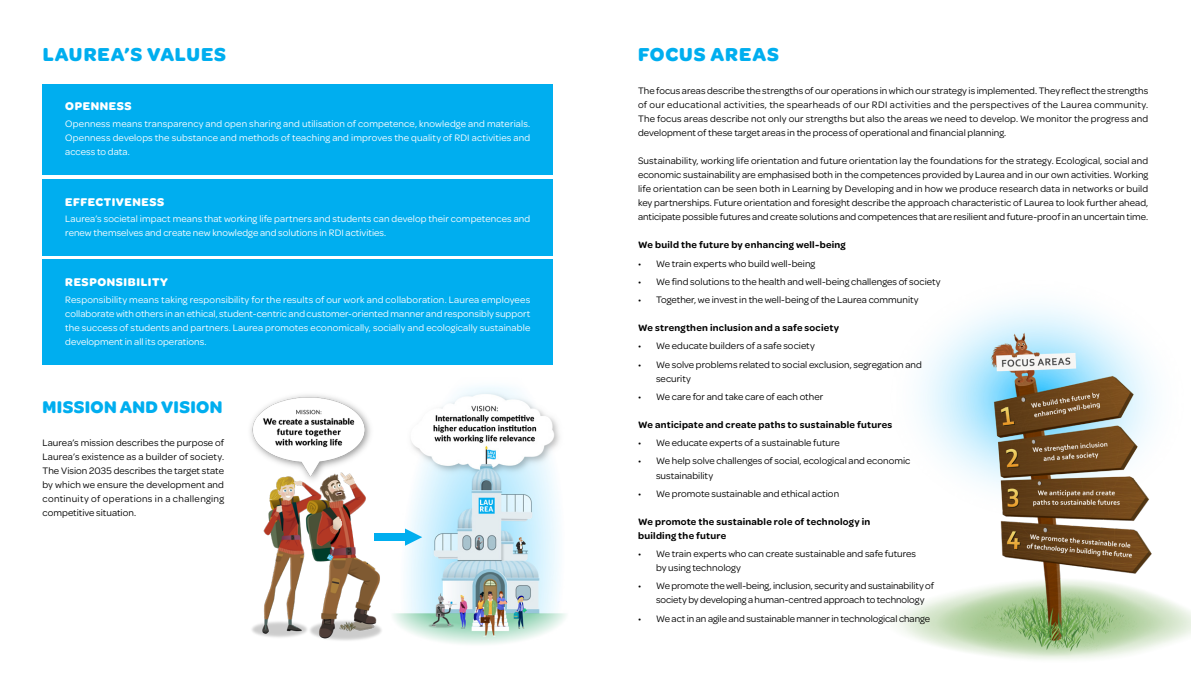
<style>
.page{position:relative;width:1191px;height:678px;background:#fff}
.page>*{position:absolute;margin:0;border:0;box-sizing:border-box;transform-origin:0 0}
.alaotsikko{font:20px "Omnes VF";letter-spacing:.05em;color:#00aeef}
.alaotsikko-2{font:18px "Omnes VF";letter-spacing:.02em;color:#00aeef}
.leipis{font:12px "Omnes VF";letter-spacing:.05em;color:#fff}
.leipis-2{font:10px/14px "Omnes VF";letter-spacing:.005em;color:#000}
.leipis-3{font:10px/14px "Omnes VF";letter-spacing:.01em;color:#fff;text-align:justify}
.leipis-4{font:600 10px/14px "Omnes";letter-spacing:.025em;color:#000}
</style>
<div class="page">
<img style="left:250px;top:395px;width:134px;height:246px">
<img style="left:384px;top:386px;width:182px;height:258px">
<div style="left:374px;top:533px;width:34px;height:7px;background:#00aeef"></div>
<svg style="left:405px;top:528px;width:17px;height:17px"></svg>
<div style="left:43px;top:85px;width:510px;height:90px;background:#00aeef"></div>
<div style="left:43px;top:179px;width:510px;height:76px;background:#00aeef"></div>
<div style="left:43px;top:259px;width:510px;height:106px;background:#00aeef"></div>
<img style="left:894px;top:304px;width:297px;height:356px">
<h2 class="alaotsikko" style="left:43px;top:41px;width:185px">LAUREA’S VALUES</h2>
<p class="leipis" style="left:65px;top:98px;width:68px">OPENNESS</p>
<p class="leipis-3" style="left:65px;top:116px;width:466px">Openness means transparency and open sharing and utilisation of competence, knowledge and materials.<br>Openness develops the substance and methods of teaching and improves the quality of RDI activities and access to data.</p>
<p class="leipis" style="left:65px;top:193px;width:100px">EFFECTIVENESS</p>
<p class="leipis-3" style="left:65px;top:211px;width:466px">Laurea’s societal impact means that working life partners and students can develop their competences and renew themselves and create new knowledge and solutions in RDI activities.</p>
<p class="leipis" style="left:65px;top:274px;width:104px">RESPONSIBILITY</p>
<p class="leipis-3" style="left:65px;top:292px;width:466px">Responsibility means taking responsibility for the results of our work and collaboration. Laurea employees collaborate with others in an ethical, student-centric and customer-oriented manner and responsibly support the success of students and partners. Laurea promotes economically, socially and ecologically sustainable development in all its operations.</p>
<h2 class="alaotsikko-2" style="left:43px;top:394px;width:181px">MISSION AND VISION</h2>
<p class="leipis-2" style="left:43px;top:435px;width:183px;text-align:justify">Laurea’s mission describes the purpose of Laurea’s existence as a builder of society.<br>The Vision 2035 describes the target state by which we ensure the development and continuity of operations in a challenging competitive situation.</p>
<h2 class="alaotsikko" style="left:638px;top:41px;width:142px">FOCUS AREAS</h2>
<p class="leipis-2" style="left:638px;top:83px;width:512px;text-align:justify">The focus areas describe the strengths of our operations in which our strategy is implemented. They reflect the strengths of our educational activities, the spearheads of our RDI activities and the perspectives of the Laurea community.<br>The focus areas describe not only our strengths but also the areas we need to develop. We monitor the progress and development of these target areas in the process of operational and financial planning.</p>
<p class="leipis-2" style="left:638px;top:153px;width:512px;text-align:justify">Sustainability, working life orientation and future orientation lay the foundations for the strategy. Ecological, social and economic sustainability are emphasised both in the competences provided by Laurea and in our own activities. Working life orientation can be seen both in Learning by Developing and in how we produce research data in networks or build key partnerships. Future orientation and foresight describe the approach characteristic of Laurea to look further ahead, anticipate possible futures and create solutions and competences that are resilient and future-proof in an uncertain time.</p>
<p class="leipis-4" style="left:638px;top:237px;width:209px">We build the future by enhancing well-being</p>
<p class="leipis-2" style="left:638px;top:255px;width:179px">• We train experts who build well-being</p>
<p class="leipis-2" style="left:638px;top:274px;width:304px">• We find solutions to the health and well-being challenges of society</p>
<p class="leipis-2" style="left:638px;top:292px;width:282px">• Together, we invest in the well-being of the Laurea community</p>
<p class="leipis-4" style="left:638px;top:320px;width:202px">We strengthen inclusion and a safe society</p>
<p class="leipis-2" style="left:638px;top:338px;width:178px">• We educate builders of a safe society</p>
<p class="leipis-2" style="left:656px;top:356px;width:267px;text-indent:-18px">• We solve problems related to social exclusion, segregation and security</p>
<p class="leipis-2" style="left:638px;top:389px;width:187px">• We care for and take care of each other</p>
<p class="leipis-4" style="left:638px;top:417px;width:256px">We anticipate and create paths to sustainable futures</p>
<p class="leipis-2" style="left:638px;top:435px;width:203px">• We educate experts of a sustainable future</p>
<p class="leipis-2" style="left:656px;top:453px;width:256px;text-indent:-18px">• We help solve challenges of social, ecological and economic sustainability</p>
<p class="leipis-2" style="left:638px;top:485px;width:203px">• We promote sustainable and ethical action</p>
<p class="leipis-4" style="left:638px;top:513px;width:234px">We promote the sustainable role of technology in building the future</p>
<p class="leipis-2" style="left:656px;top:546px;width:261px;text-indent:-18px">• We train experts who can create sustainable and safe futures by using technology</p>
<p class="leipis-2" style="left:656px;top:578px;width:279px;text-indent:-18px">• We promote the well-being, inclusion, security and sustainability of society by developing a human-centred approach to technology</p>
<p class="leipis-2" style="left:638px;top:610px;width:293px">• We act in an agile and sustainable manner in technological change</p>
</div>
